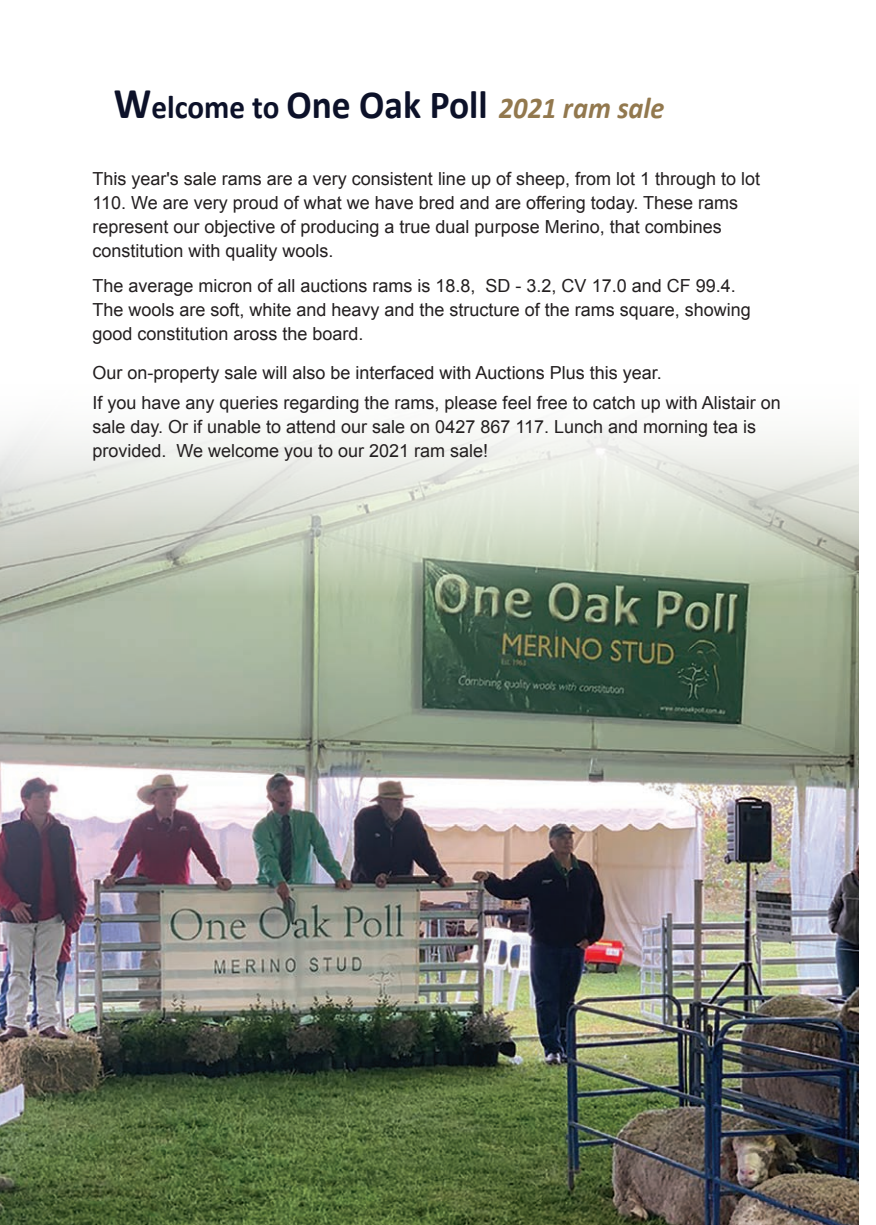
<style>
.page{position:relative;width:876px;height:1225px;background:#fff}
.page>*{position:absolute;margin:0;border:0;box-sizing:border-box;transform-origin:0 0}
.t1{font:italic 700 30.2px "Calibri";color:#92784e;scale:.94 1}
.newsletter{font:18px/24px "Arial";color:#231f20}
.newsletter-2{font:17.8px "Calibri";color:#0c1129;scale:.94 1}
.s1{font-style:normal;font-size:44px;color:#0c1129}
.s2{font-style:normal;font-size:33px;color:#0c1129}
.s3{font-style:normal;font-size:40px;color:#0c1129}
</style>
<div class="page">
<img style="left:0;top:421px;width:859px;height:804px">
<p class="t1" style="left:114px;top:87px;width:587px"><span class="s1">W</span><span class="s2">elcome to</span> <span class="s3">One Oak Poll</span> 2021 ram sale</p>
<p class="newsletter" style="left:92px;top:167px;width:669px">This year's sale rams are a very consistent line up of sheep, from lot 1 through to lot 110. We are very proud of what we have bred and are offering today. These rams represent our objective of producing a true dual purpose Merino, that combines constitution with quality wools.</p>
<p class="newsletter" style="left:92px;top:274px;width:660px">The average micron of all auctions rams is 18.8, SD - 3.2, CV 17.0 and CF 99.4.<br>The wools are soft, white and heavy and the structure of the rams square, showing good constitution aross the board.</p>
<p class="newsletter" style="left:92px;top:361px;width:571px">Our on-property sale will also be interfaced with Auctions Plus this year.</p>
<p class="newsletter" style="left:92px;top:390px;width:690px">If you have any queries regarding the rams, please feel free to catch up with Alistair on sale day. Or if unable to attend our sale on 0427 867 117. Lunch and morning tea is provided. We welcome you to our 2021 ram sale!</p>
<p class="newsletter-2" style="left:114px;top:159px;width:6px">.</p>
</div>
